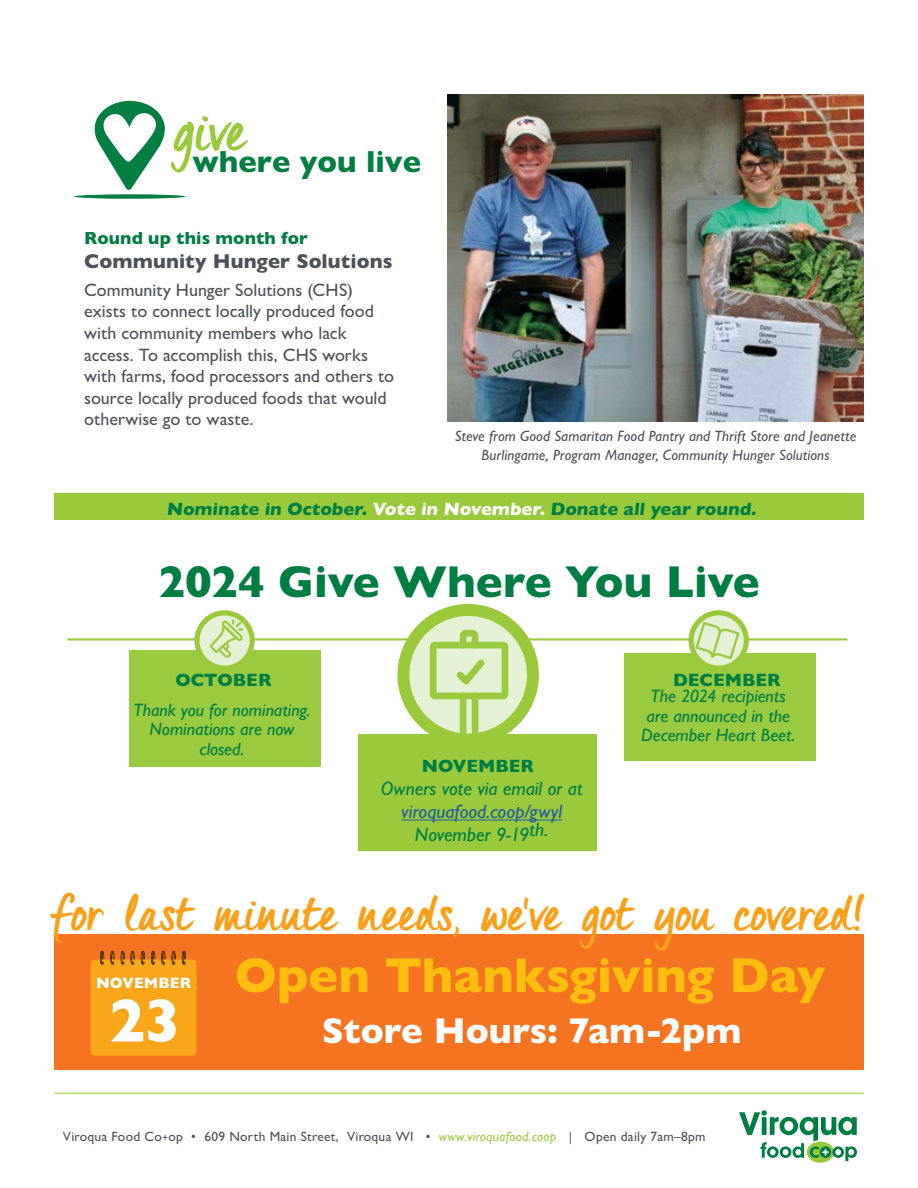
<style>
.page{position:relative;width:918px;height:1188px;background:#fff}
.page>*{position:absolute;margin:0;border:0;box-sizing:border-box;transform-origin:0 0}
.t1{font:800 61.8px "Gill Sans";color:#fff}
.t2{font:700 49.5px "Quintus";letter-spacing:.01em;color:#f9a01b}
.t3{font:800 49.5px "Gill Sans MT Pro";letter-spacing:-.005em;color:#febe10}
.t4{font:800 45.15px "Gill Sans MT Pro";letter-spacing:-.005em;color:#007d43}
.t5{font:800 36.3px "Gill Sans MT Pro";color:#fff}
.t6{font:800 30.75px "Gill Sans";color:#057e43}
.t7{font:800 20.25px "Gill Sans MT Pro";letter-spacing:.005em;color:#4d525a}
.t8{font:italic 500 19.5px "Gill Sans MT Pro";color:#007d43}
.t9{font:italic 500 19.5px "Gill Sans MT Pro";color:#215e9e}
.t10{font:500 18px/21.6px "Gill Sans MT Pro";color:#4d525a}
.t11{font:italic 500 18px/19.5px "Gill Sans MT Pro";color:#007d43;text-align:center}
.t12{font:800 18px "Gill Sans MT Pro";color:#007d43}
.t13{font:800 17.7px "Gill Sans MT Pro";letter-spacing:.005em;color:#007d43}
.t14{font:800 15.15px "Gill Sans";color:#fff}
.t15{font:italic 500 15px/19.5px "Gill Sans MT Pro";letter-spacing:.005em;color:#4d525a;text-align:center}
.t16{font:500 14.55px "Gill Sans MT Pro";color:#007d43}
.t17{font:500 13.5px "Gill Sans MT Pro";letter-spacing:.02em;color:#4d525a}
.s1{color:#fff}
.s2{font-size:10.5px}
.s3{font-style:italic;color:#9aca3c}
</style>
<div class="page">
<div style="left:54px;top:934px;width:810px;height:136px;background:#f47421"></div>
<div style="left:91px;top:959px;width:105px;height:97px;background:#faa61a;border-radius:4px"></div>
<svg style="left:99px;top:951px;width:87px;height:14px"></svg>
<hr style="left:54px;top:1093px;width:810px;height:1px;background:#9aca3c">
<img style="left:447px;top:94px;width:417px;height:327px">
<svg style="left:807px;top:1142px;width:27px;height:21px"></svg>
<svg style="left:739px;top:1110px;width:118px;height:51px"></svg>
<div style="left:74px;top:194px;width:112px;height:5px;background:#057e43;border-radius:50%"></div>
<svg style="left:95px;top:101px;width:70px;height:89px"></svg>
<div style="left:130px;top:650px;width:191px;height:116px;background:#9aca3f"></div>
<div style="left:54px;top:494px;width:810px;height:26px;background:#9aca3c"></div>
<div style="left:624px;top:653px;width:192px;height:107px;background:#9aca3f"></div>
<hr style="left:68px;top:638px;width:779px;height:2px;background:#9aca3c">
<div style="left:359px;top:734px;width:238px;height:116px;background:#9aca3c"></div>
<hr style="left:401px;top:820px;width:161px;height:1px;background:#215e9e">
<svg style="left:403px;top:610px;width:130px;height:130px;background:#d4e8b2"></svg>
<div style="left:397px;top:604px;width:142px;height:141px;border:12px solid #9aca3c;border-radius:50%"></div>
<div style="left:472px;top:693px;width:6px;height:42px;background:#9aca3f;border-radius:3px"></div>
<div style="left:460px;top:693px;width:6px;height:42px;background:#9aca3f;border-radius:3px"></div>
<svg style="left:430px;top:630px;width:78px;height:69px;background:#c9e29c"></svg>
<svg style="left:691px;top:613px;width:55px;height:55px"></svg>
<div style="left:689px;top:610px;width:60px;height:61px;border:5px solid #9aca3c;border-radius:50%"></div>
<svg style="left:695px;top:622px;width:45px;height:37px;background:#d1e6ad"></svg>
<svg style="left:197px;top:613px;width:55px;height:55px"></svg>
<div style="left:194px;top:610px;width:61px;height:61px;border:5px solid #9aca3c;border-radius:50%"></div>
<svg style="left:209px;top:619px;width:34px;height:39px"></svg>
<h3 class="t6" style="left:174px;top:143px;width:249px"><sup>give</sup>where you live</h3>
<p class="t13" style="left:84px;top:227px;width:225px">Round up this month for</p>
<p class="t7" style="left:84px;top:249px;width:310px">Community Hunger Solutions</p>
<p class="t10" style="left:84px;top:279px;width:311px">Community Hunger Solutions (CHS) exists to connect locally produced food with community members who lack access. To accomplish this, CHS works with farms, food processors and others to source locally produced foods that would otherwise go to waste.</p>
<p class="t15" style="left:455px;top:426px;width:403px">Steve from Good Samaritan Food Pantry and Thrift Store and Jeanette<br>Burlingame, Program Manager, Community Hunger Solutions</p>
<p class="t12" style="left:166px;top:498px;width:593px">Nominate in October. <span class="s1">Vote in November.</span> Donate all year round.</p>
<h3 class="t4" style="left:158px;top:555px;width:603px">2024 Give Where You Live</h3>
<p class="t12" style="left:175px;top:669px;width:98px">OCTOBER</p>
<p class="t12" style="left:673px;top:670px;width:109px">DECEMBER</p>
<p class="t11" style="left:134px;top:700px;width:178px">Thank you for nominating.<br>Nominations are now closed.</p>
<p class="t12" style="left:422px;top:755px;width:114px">NOVEMBER</p>
<p class="t16" style="left:444px;top:776px;width:38px">VOTE</p>
<p class="t8" style="left:381px;top:777px;width:203px">Owners vote via email or at</p>
<p class="t9" style="left:401px;top:800px;width:162px">viroquafood.coop/gwyl</p>
<p class="t8" style="left:415px;top:823px;width:135px">November 9-19th.</p>
<p class="t11" style="left:641px;top:686px;width:156px">The 2024 recipients are announced in the<br>December Heart Beet.</p>
<h2 class="t2" style="left:54px;top:875px;width:812px">for last minute needs, we've got you covered!</h2>
<p class="t14" style="left:96px;top:974px;width:96px">NOVEMBER</p>
<h1 class="t1" style="left:109px;top:984px;width:73px">23</h1>
<h2 class="t3" style="left:235px;top:946px;width:592px">Open Thanksgiving Day</h2>
<h3 class="t5" style="left:322px;top:1010px;width:421px">Store Hours: 7am-2pm</h3>
<p class="t17" style="left:63px;top:1129px;width:644px">Viroqua Food Co<span class="s2">+</span>op • 609 North Main Street, Viroqua WI • <span class="s3">www.viroquafood.coop</span> | Open daily 7am–8pm</p>
</div>
